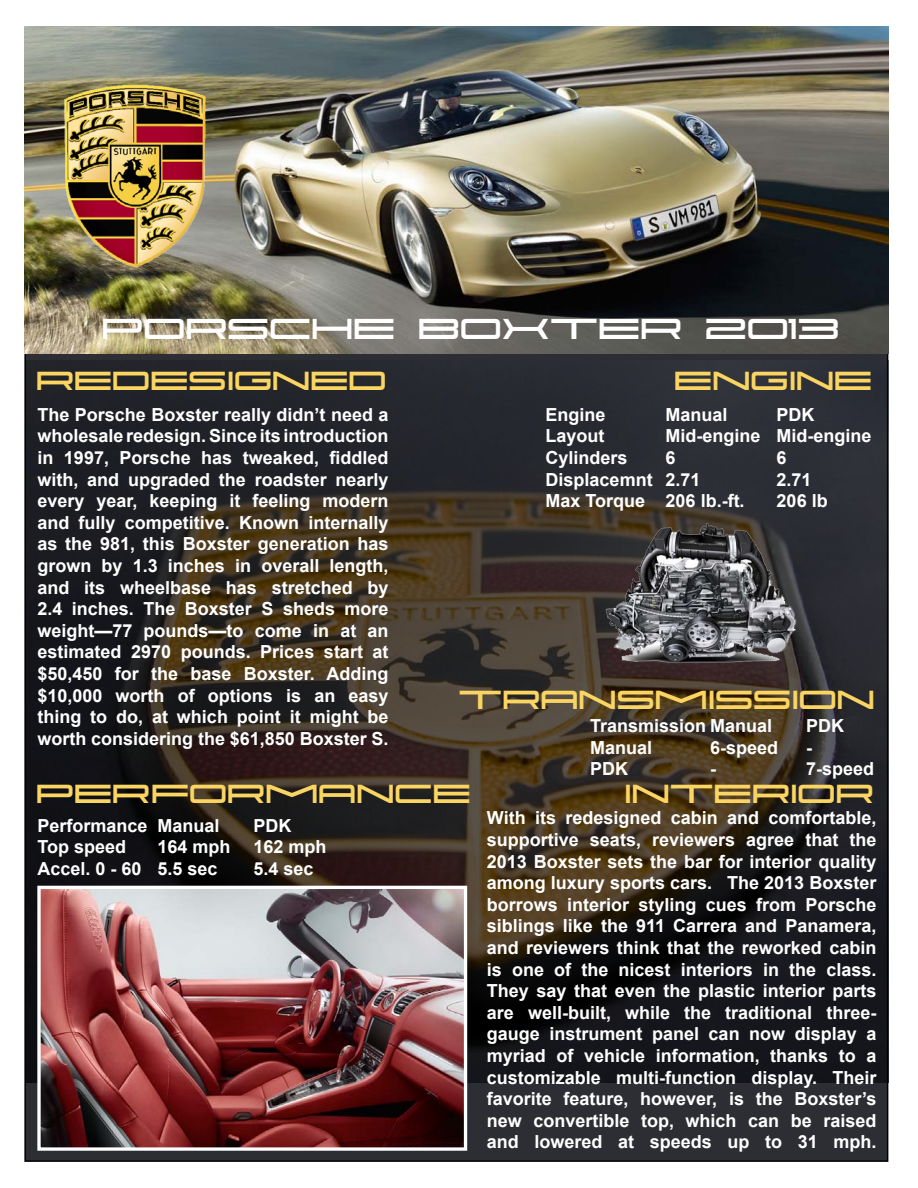
<style>
.page{position:relative;width:918px;height:1188px;background:#fff}
.page>*{position:absolute;margin:0;border:0;box-sizing:border-box;transform-origin:0 0}
.t1{font:33px "SK Porsche";color:#fff}
.t2{font:30px "SK Porsche";color:#fad562}
.t3{font:700 18px/21.6px "Arial";color:#fff;text-align:justify}
</style>
<div class="page">
<div style="left:25px;top:30px;width:863px;height:1131px;background:#2d2e33"></div>
<img style="left:25px;top:360px;width:863px;height:723px">
<img style="left:41px;top:890px;width:422px;height:257px">
<div style="left:37px;top:886px;width:430px;height:265px;border:3px solid #fff"></div>
<img style="left:24px;top:27px;width:864px;height:326px">
<img style="left:59px;top:85px;width:154px;height:188px">
<img style="left:549px;top:516px;width:292px;height:161px">
<h1 class="t1" style="left:103px;top:313px;width:739px">PORSCHE BOXTER 2013</h1>
<h2 class="t2" style="left:37px;top:367px;width:352px">REDESIGNED</h2>
<p class="t3" style="left:37px;top:404px;width:353px">The Porsche Boxster really didn’t need a wholesale redesign. Since its introduction in 1997, Porsche has tweaked, fiddled with, and upgraded the roadster nearly every year, keeping it feeling modern and fully competitive. Known internally as the 981, this Boxster generation has grown by 1.3 inches in overall length, and its wheelbase has stretched by 2.4 inches. The Boxster S sheds more weight—77 pounds—to come in at an estimated 2970 pounds. Prices start at $50,450 for the base Boxster. Adding $10,000 worth of options is an easy thing to do, at which point it might be worth considering the $61,850 Boxster S.</p>
<h2 class="t2" style="left:676px;top:367px;width:200px">ENGINE</h2>
<p class="t3" style="left:546px;top:404px;width:62px">Engine</p>
<p class="t3" style="left:666px;top:404px;width:64px">Manual</p>
<p class="t3" style="left:777px;top:404px;width:39px">PDK</p>
<p class="t3" style="left:546px;top:426px;width:61px">Layout</p>
<p class="t3" style="left:666px;top:426px;width:208px">Mid-engine Mid-engine</p>
<p class="t3" style="left:546px;top:448px;width:84px">Cylinders</p>
<p class="t3" style="left:666px;top:448px;width:12px">6</p>
<p class="t3" style="left:777px;top:448px;width:12px">6</p>
<p class="t3" style="left:546px;top:469px;width:157px">Displacemnt 2.71</p>
<p class="t3" style="left:777px;top:469px;width:37px">2.71</p>
<p class="t3" style="left:546px;top:491px;width:201px">Max Torque 206 lb.-ft.</p>
<p class="t3" style="left:777px;top:491px;width:53px">206 lb</p>
<h2 class="t2" style="left:460px;top:685px;width:418px">TRANSMISSION</h2>
<p class="t3" style="left:590px;top:716px;width:184px">Transmission Manual</p>
<p class="t3" style="left:806px;top:716px;width:39px">PDK</p>
<p class="t3" style="left:590px;top:737px;width:64px">Manual</p>
<p class="t3" style="left:710px;top:737px;width:70px">6-speed</p>
<p class="t3" style="left:806px;top:737px;width:7px">-</p>
<p class="t3" style="left:590px;top:759px;width:39px">PDK</p>
<p class="t3" style="left:710px;top:759px;width:7px">-</p>
<p class="t3" style="left:806px;top:759px;width:70px">7-speed</p>
<h2 class="t2" style="left:37px;top:780px;width:436px">PERFORMANCE</h2>
<h2 class="t2" style="left:626px;top:780px;width:251px">INTERIOR</h2>
<p class="t3" style="left:37px;top:815px;width:184px">Performance Manual</p>
<p class="t3" style="left:253px;top:815px;width:39px">PDK</p>
<p class="t3" style="left:37px;top:837px;width:90px">Top speed</p>
<p class="t3" style="left:157px;top:837px;width:75px">164 mph</p>
<p class="t3" style="left:253px;top:837px;width:75px">162 mph</p>
<p class="t3" style="left:37px;top:858px;width:182px">Accel. 0 - 60 5.5 sec</p>
<p class="t3" style="left:253px;top:858px;width:62px">5.4 sec</p>
<p class="t3" style="left:487px;top:808px;width:391px">With its redesigned cabin and comfortable, supportive seats, reviewers agree that the 2013 Boxster sets the bar for interior quality among luxury sports cars. The 2013 Boxster borrows interior styling cues from Porsche siblings like the 911 Carrera and Panamera, and reviewers think that the reworked cabin is one of the nicest interiors in the class.<br>They say that even the plastic interior parts are well-built, while the traditional three&shy;gauge instrument panel can now display a myriad of vehicle information, thanks to a customizable multi-function display. Their favorite feature, however, is the Boxster’s new convertible top, which can be raised and lowered at speeds up to 31 mph.</p>
</div>
